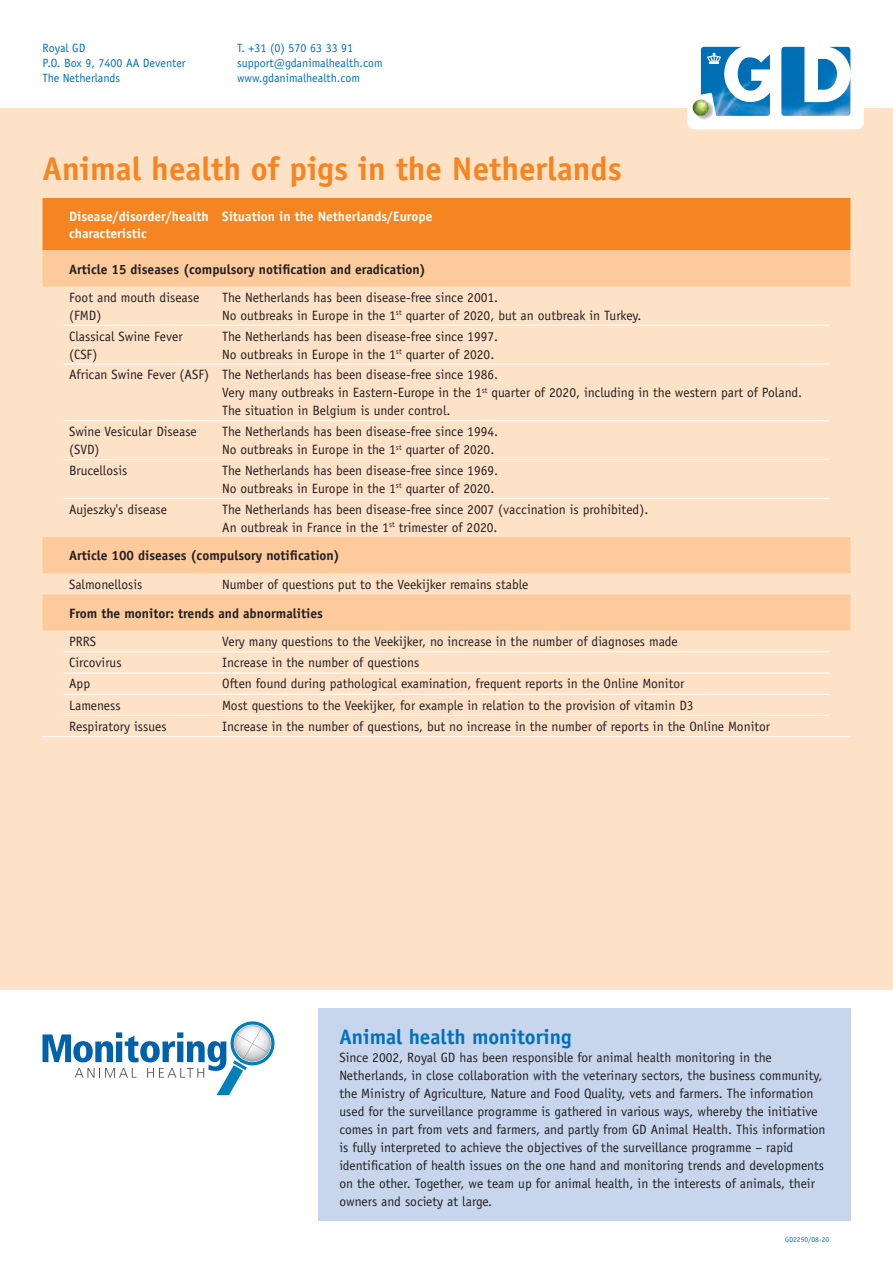
<style>
.page{position:relative;width:893px;height:1263px;background:#fff}
.page>*{position:absolute;margin:0;border:0;box-sizing:border-box;transform-origin:0 0}
.t1{font:700 33px "Officina Sans";color:#f58520}
.t2{font:700 21px "Officina Sans";color:#0071bb}
.t3{font:13.5px/18px "Officina Sans";color:#231f20}
.t4{font:700 13.5px "Officina Sans";color:#231f20}
.t5{font:700 13.5px/16.2px "Officina Sans";color:#fff}
.t6{font:12px/15px "Officina Sans";color:#0071bb}
.t7{font:7.5px "Officina Sans";color:#0071bb}
</style>
<div class="page">
<div style="left:0;top:108px;width:893px;height:1112px;background:#fee2c8"></div>
<div style="left:0;top:990px;width:893px;height:270px;background:#fff"></div>
<div style="left:318px;top:1008px;width:532px;height:212px;background:#c7d6ed"></div>
<div style="left:687px;top:33px;width:177px;height:96px;background:#fff;border-radius:7px"></div>
<img style="left:701px;top:47px;width:149px;height:69px">
<img style="left:695px;top:101px;width:18px;height:19px">
<img style="left:693px;top:99px;width:16px;height:17px;border-radius:8px">
<svg style="left:707px;top:53px;width:14px;height:11px"></svg>
<svg style="left:43px;top:1021px;width:232px;height:74px"></svg>
<div style="left:43px;top:198px;width:807px;height:52px;background:#f58520"></div>
<svg style="left:43px;top:250px;width:807px;height:380px"></svg>
<svg style="left:43px;top:736px;width:21px;height:1px"></svg>
<svg style="left:829px;top:736px;width:21px;height:1px"></svg>
<hr style="left:64px;top:325px;width:153px;height:1px;background:#fff">
<hr style="left:217px;top:325px;width:612px;height:1px;background:#fff">
<hr style="left:64px;top:364px;width:153px;height:1px;background:#fff">
<hr style="left:217px;top:364px;width:612px;height:1px;background:#fff">
<hr style="left:64px;top:420px;width:153px;height:1px;background:#fff">
<hr style="left:217px;top:420px;width:612px;height:1px;background:#fff">
<hr style="left:64px;top:459px;width:153px;height:1px;background:#fff">
<hr style="left:217px;top:459px;width:612px;height:1px;background:#fff">
<hr style="left:64px;top:498px;width:153px;height:1px;background:#fff">
<hr style="left:217px;top:498px;width:612px;height:1px;background:#fff">
<hr style="left:64px;top:651px;width:153px;height:1px;background:#fff">
<hr style="left:217px;top:651px;width:612px;height:1px;background:#fff">
<hr style="left:64px;top:673px;width:153px;height:1px;background:#fff">
<hr style="left:217px;top:673px;width:612px;height:1px;background:#fff">
<hr style="left:64px;top:694px;width:153px;height:1px;background:#fff">
<hr style="left:217px;top:694px;width:612px;height:1px;background:#fff">
<hr style="left:64px;top:715px;width:153px;height:1px;background:#fff">
<hr style="left:217px;top:715px;width:612px;height:1px;background:#fff">
<hr style="left:64px;top:736px;width:153px;height:1px;background:#fff">
<hr style="left:217px;top:736px;width:612px;height:1px;background:#fff">
<p class="t6" style="left:43px;top:40px;width:145px">Royal GD<br>P.O. Box 9, 7400 AA Deventer<br>The Netherlands</p>
<p class="t6" style="left:237px;top:40px;width:147px">T. +31 (0) 570 63 33 91 support@gdanimalhealth.com www.gdanimalhealth.com</p>
<h1 class="t1" style="left:43px;top:148px;width:581px">Animal health of pigs in the Netherlands</h1>
<p class="t5" style="left:69px;top:209px;width:141px">Disease/disorder/health characteristic</p>
<p class="t5" style="left:222px;top:209px;width:212px">Situation in the Netherlands/Europe</p>
<p class="t4" style="left:69px;top:261px;width:358px">Article 15 diseases (compulsory notification and eradication)</p>
<p class="t3" style="left:69px;top:288px;width:132px">Foot and mouth disease (FMD)</p>
<p class="t3" style="left:222px;top:288px;width:421px">The Netherlands has been disease-free since 2001.<br>No outbreaks in Europe in the 1<sup>st</sup> quarter of 2020, but an outbreak in Turkey.</p>
<p class="t3" style="left:69px;top:327px;width:115px">Classical Swine Fever (CSF)</p>
<p class="t3" style="left:222px;top:327px;width:278px">The Netherlands has been disease-free since 1997.<br>No outbreaks in Europe in the 1<sup>st</sup> quarter of 2020.</p>
<p class="t3" style="left:222px;top:366px;width:581px;text-indent:-153px">African Swine Fever (ASF) The Netherlands has been disease-free since 1986.<br>Very many outbreaks in Eastern-Europe in the 1<sup>st</sup> quarter of 2020, including in the western part of Poland.<br>The situation in Belgium is under control.</p>
<p class="t3" style="left:69px;top:423px;width:129px">Swine Vesicular Disease (SVD)</p>
<p class="t3" style="left:222px;top:423px;width:278px">The Netherlands has been disease-free since 1994.<br>No outbreaks in Europe in the 1<sup>st</sup> quarter of 2020.</p>
<p class="t3" style="left:69px;top:461px;width:60px">Brucellosis</p>
<p class="t3" style="left:222px;top:461px;width:278px">The Netherlands has been disease-free since 1969.<br>No outbreaks in Europe in the 1<sup>st</sup> quarter of 2020.</p>
<p class="t3" style="left:69px;top:500px;width:100px">Aujeszky's disease</p>
<p class="t3" style="left:222px;top:500px;width:428px">The Netherlands has been disease-free since 2007 (vaccination is prohibited).<br>An outbreak in France in the 1<sup>st</sup> trimester of 2020.</p>
<p class="t4" style="left:69px;top:547px;width:272px">Article 100 diseases (compulsory notification)</p>
<p class="t3" style="left:69px;top:575px;width:75px">Salmonellosis</p>
<p class="t3" style="left:222px;top:575px;width:308px">Number of questions put to the Veekijker remains stable</p>
<p class="t4" style="left:69px;top:605px;width:255px">From the monitor: trends and abnormalities</p>
<p class="t3" style="left:69px;top:632px;width:29px">PRRS</p>
<p class="t3" style="left:222px;top:632px;width:457px">Very many questions to the Veekijker, no increase in the number of diagnoses made</p>
<p class="t3" style="left:69px;top:654px;width:54px">Circovirus</p>
<p class="t3" style="left:222px;top:654px;width:199px">Increase in the number of questions</p>
<p class="t3" style="left:69px;top:675px;width:23px">App</p>
<p class="t3" style="left:222px;top:675px;width:464px">Often found during pathological examination, frequent reports in the Online Monitor</p>
<p class="t3" style="left:69px;top:696px;width:53px">Lameness</p>
<p class="t3" style="left:222px;top:696px;width:473px">Most questions to the Veekijker, for example in relation to the provision of vitamin D3</p>
<p class="t3" style="left:69px;top:717px;width:99px">Respiratory issues</p>
<p class="t3" style="left:222px;top:717px;width:550px">Increase in the number of questions, but no increase in the number of reports in the Online Monitor</p>
<h2 class="t2" style="left:339px;top:1024px;width:234px">Animal health monitoring</h2>
<p class="t3" style="left:339px;top:1048px;width:488px">Since 2002, Royal GD has been responsible for animal health monitoring in the Netherlands, in close collaboration with the veterinary sectors, the business community, the Ministry of Agriculture, Nature and Food Quality, vets and farmers. The information used for the surveillance programme is gathered in various ways, whereby the initiative comes in part from vets and farmers, and partly from GD Animal Health. This information is fully interpreted to achieve the objectives of the surveillance programme – rapid identification of health issues on the one hand and monitoring trends and developments on the other. Together, we team up for animal health, in the interests of animals, their owners and society at large.</p>
<p class="t7" style="left:785px;top:1235px;width:46px">GD2250/08-20</p>
</div>
